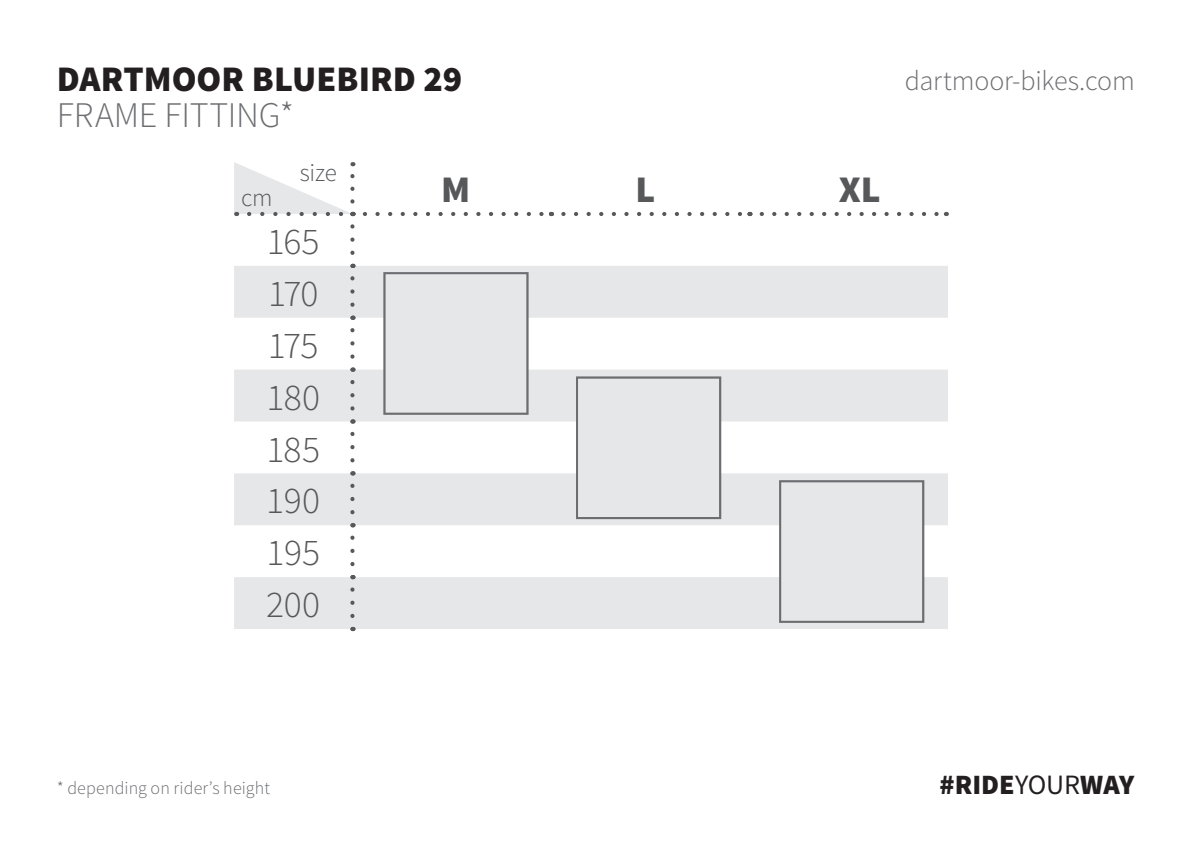
<style>
.page{position:relative;width:1191px;height:851px;background:#fff}
.page>*{position:absolute;margin:0;border:0;box-sizing:border-box;transform-origin:0 0}
.t1{font:300 37.6px/51.8px "Source Sans Pro";letter-spacing:-.01em;color:#57585a;text-align:justify}
.t2{font:900 37.6px "Source Sans Pro";color:#57585a}
.t3{font:900 36px "Source Sans Pro";color:#231f20}
.t4{font:300 36px "Source Sans Pro";letter-spacing:-.005em;color:#6c6d70}
.t5{font:300 28px "Source Sans Pro";letter-spacing:-.005em;color:#6c6d70}
.t6{font:900 28px "Source Sans Pro";color:#231f20}
.t7{font:300 25px "Source Sans Pro";letter-spacing:-.01em;color:#57585a}
.t8{font:300 18px "Source Sans Pro";letter-spacing:.005em;color:#6c6d70}
.s1{font-weight:400}
</style>
<div class="page">
<svg style="left:234px;top:266px;width:714px;height:363px;fill:#e6e7e9"></svg>
<svg style="left:365px;top:212px;width:179px;height:4px"></svg>
<svg style="left:563px;top:212px;width:179px;height:4px"></svg>
<svg style="left:761px;top:212px;width:178px;height:4px"></svg>
<svg style="left:234px;top:162px;width:120px;height:91px"></svg>
<svg style="left:350px;top:264px;width:4px;height:41px"></svg>
<svg style="left:350px;top:315px;width:4px;height:41px"></svg>
<svg style="left:350px;top:367px;width:4px;height:41px"></svg>
<svg style="left:350px;top:419px;width:4px;height:41px"></svg>
<svg style="left:350px;top:471px;width:4px;height:41px"></svg>
<svg style="left:350px;top:523px;width:4px;height:41px"></svg>
<svg style="left:350px;top:575px;width:4px;height:41px"></svg>
<div style="left:384px;top:273px;width:143px;height:141px;background:#e6e7e9"></div>
<div style="left:383px;top:272px;width:145px;height:143px;border:2px solid #6c6d70"></div>
<div style="left:577px;top:377px;width:143px;height:141px;background:#e6e7e9"></div>
<div style="left:576px;top:376px;width:145px;height:143px;border:2px solid #6c6d70"></div>
<div style="left:780px;top:481px;width:143px;height:140px;background:#e6e7e9"></div>
<div style="left:779px;top:480px;width:145px;height:142px;border:2px solid #6c6d70"></div>
<h2 class="t3" style="left:57px;top:55px;width:407px">DARTMOOR BLUEBIRD 29</h2>
<h2 class="t4" style="left:57px;top:93px;width:239px">FRAME FITTING*</h2>
<h3 class="t7" style="left:241px;top:182px;width:33px">cm</h3>
<h3 class="t7" style="left:300px;top:157px;width:39px">size</h3>
<h1 class="t1" style="left:266px;top:216px;width:56px">165<br>170<br>175<br>180<br>185<br>190<br>195<br>200</h1>
<h1 class="t2" style="left:441px;top:165px;width:31px">M</h1>
<h1 class="t2" style="left:635px;top:165px;width:21px">L</h1>
<h1 class="t2" style="left:838px;top:165px;width:44px">XL</h1>
<h3 class="t5" style="left:904px;top:64px;width:231px">dartmoor-bikes.com</h3>
<p class="t8" style="left:57px;top:777px;width:215px">* depending on rider’s height</p>
<h3 class="t6" style="left:939px;top:766px;width:196px">#RIDE<span class="s1">YOUR</span>WAY</h3>
</div>
